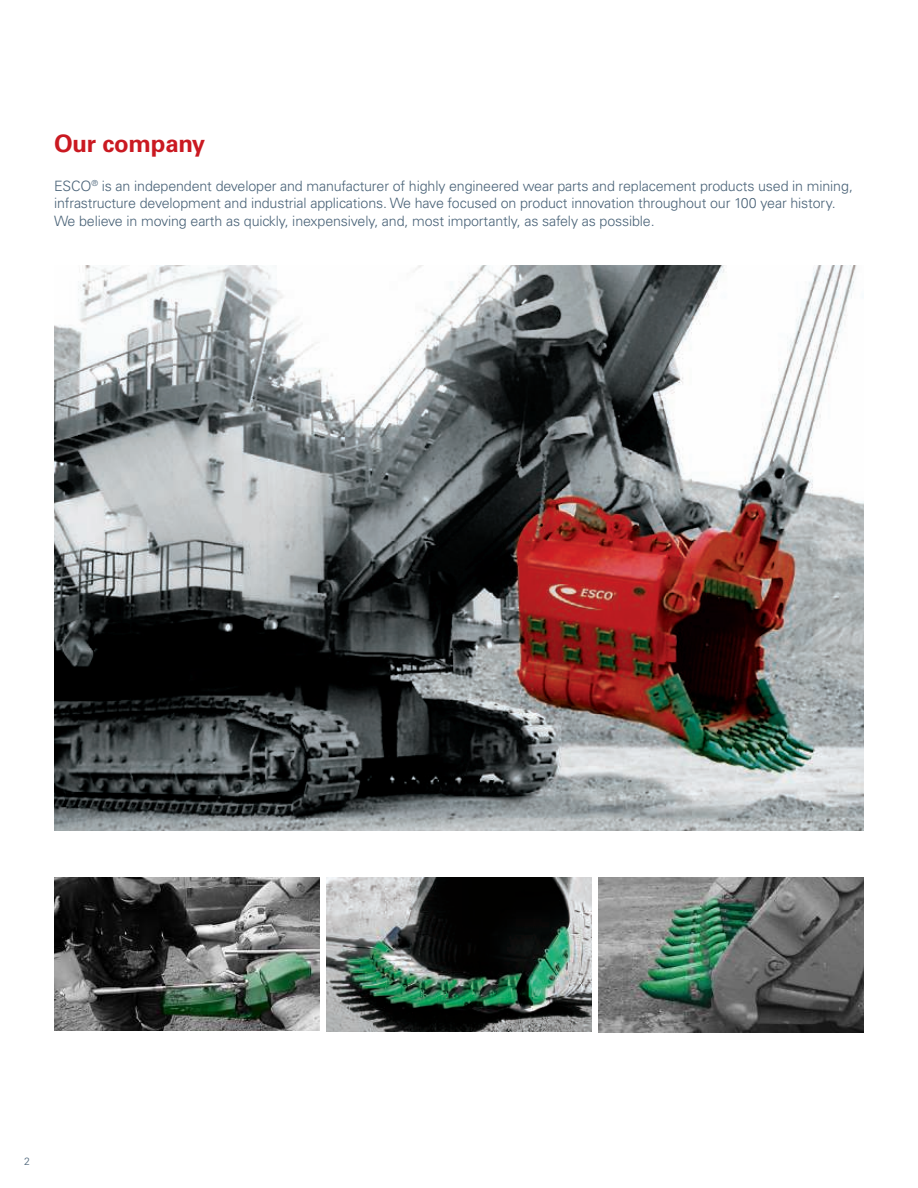
<style>
.page{position:relative;width:918px;height:1188px;background:#fff}
.page>*{position:absolute;margin:0;border:0;box-sizing:border-box;transform-origin:0 0}
.t1{font:700 24px "Univers LT Std";letter-spacing:-.01em;color:#ca1921}
.t2{font:300 14.25px/17.2px "Univers LT Std";letter-spacing:-.01em;color:#4a6378}
.t3{font:300 10.5px "Univers LT Std";color:#4a6378}
</style>
<div class="page">
<img style="left:54px;top:266px;width:810px;height:565px">
<img style="left:326px;top:877px;width:266px;height:154px">
<img style="left:54px;top:878px;width:266px;height:153px">
<img style="left:598px;top:878px;width:266px;height:154px">
<h1 class="t1" style="left:54px;top:135px;width:153px">Our company</h1>
<p class="t2" style="left:54px;top:179px;width:801px">ESCO<sup>®</sup> is an independent developer and manufacturer of highly engineered wear parts and replacement products used in mining, infrastructure development and industrial applications. We have focused on product innovation throughout our 100 year history.<br>We believe in moving earth as quickly, inexpensively, and, most importantly, as safely as possible.</p>
<p class="t3" style="left:24px;top:1157px;width:7px">2</p>
</div>
